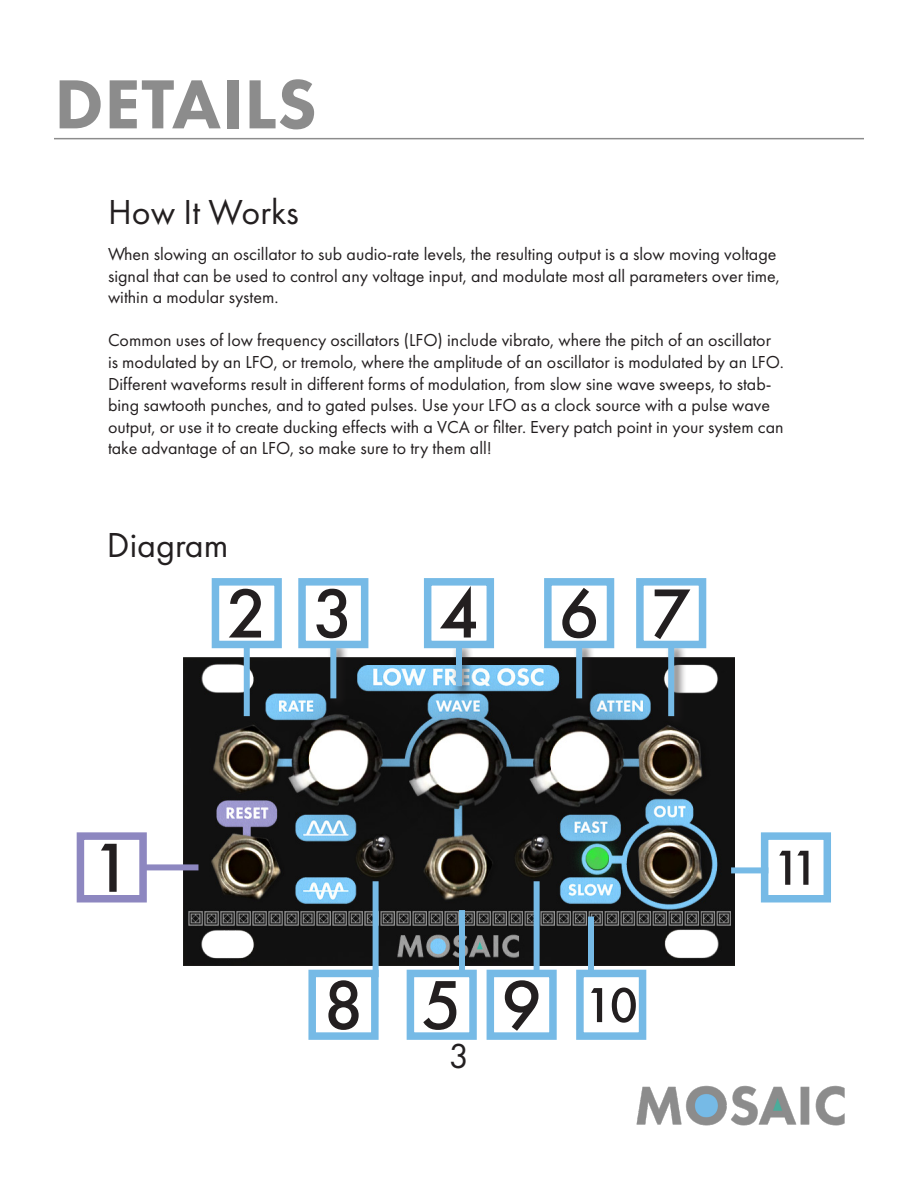
<style>
.page{position:relative;width:918px;height:1188px;background:#fff}
.page>*{position:absolute;margin:0;border:0;box-sizing:border-box;transform-origin:0 0}
.t1{font:500 72px "Futura PT";color:#231f20}
.t2{font:800 72px "Futura PT";letter-spacing:.01em;color:#8c8c8c}
.t3{font:500 51px "Futura PT";color:#231f20}
.t4{font:36px "Futura PT";color:#231f20}
.t5{font:18px/21.6px "Futura PT";color:#231f20}
</style>
<div class="page">
<hr style="left:54px;top:138px;width:810px;height:1px;background:#8c8c8c">
<img style="left:636px;top:1085px;width:209px;height:41px">
<img style="left:184px;top:658px;width:550px;height:307px">
<div style="left:77px;top:832px;width:70px;height:71px;border:8px solid #8d87c0"></div>
<div style="left:212px;top:578px;width:70px;height:70px;border:8px solid #76bae6"></div>
<div style="left:407px;top:970px;width:70px;height:70px;border:8px solid #76bae6"></div>
<div style="left:142px;top:864px;width:56px;height:6px;background:#8d87c0"></div>
<div style="left:244px;top:642px;width:6px;height:74px;background:#76bae6"></div>
<div style="left:327px;top:639px;width:22px;height:72px;background:#231f20;opacity:.75"></div>
<div style="left:330px;top:642px;width:6px;height:56px;background:#76bae6"></div>
<div style="left:451px;top:640px;width:22px;height:60px;background:#231f20;opacity:.75"></div>
<div style="left:456px;top:642px;width:6px;height:44px;background:#76bae6"></div>
<div style="left:459px;top:910px;width:6px;height:63px;background:#76bae6"></div>
<div style="left:298px;top:578px;width:70px;height:70px;border:8px solid #76bae6"></div>
<div style="left:424px;top:578px;width:70px;height:70px;border:8px solid #76bae6"></div>
<div style="left:308px;top:970px;width:71px;height:70px;border:8px solid #76bae6"></div>
<div style="left:373px;top:881px;width:6px;height:96px;background:#76bae6"></div>
<div style="left:573px;top:639px;width:22px;height:72px;background:#231f20;opacity:.75"></div>
<div style="left:576px;top:642px;width:6px;height:56px;background:#76bae6"></div>
<div style="left:544px;top:578px;width:70px;height:70px;border:8px solid #76bae6"></div>
<div style="left:665px;top:641px;width:22px;height:88px;background:#231f20;opacity:.75"></div>
<div style="left:668px;top:644px;width:6px;height:72px;background:#76bae6"></div>
<div style="left:636px;top:578px;width:70px;height:70px;border:8px solid #76bae6"></div>
<div style="left:487px;top:970px;width:70px;height:70px;border:8px solid #76bae6"></div>
<div style="left:534px;top:881px;width:6px;height:92px;background:#76bae6"></div>
<div style="left:576px;top:970px;width:70px;height:70px;border:8px solid #76bae6"></div>
<div style="left:588px;top:917px;width:6px;height:56px;background:#76bae6"></div>
<div style="left:761px;top:832px;width:70px;height:71px;border:8px solid #76bae6"></div>
<div style="left:731px;top:867px;width:37px;height:6px;background:#76bae6"></div>
<p class="t2" style="left:54px;top:59px;width:264px">DETAILS</p>
<p class="t4" style="left:108px;top:191px;width:192px">How It Works</p>
<p class="t5" style="left:108px;top:243px;width:673px">When slowing an oscillator to sub audio-rate levels, the resulting output is a slow moving voltage signal that can be used to control any voltage input, and modulate most all parameters over time, within a modular system.</p>
<p class="t5" style="left:108px;top:329px;width:677px">Common uses of low frequency oscillators (LFO) include vibrato, where the pitch of an oscillator is modulated by an LFO, or tremolo, where the amplitude of an oscillator is modulated by an LFO.<br>Different waveforms result in different forms of modulation, from slow sine wave sweeps, to stab&shy;bing sawtooth punches, and to gated pulses. Use your LFO as a clock source with a pulse wave output, or use it to create ducking effects with a VCA or filter. Every patch point in your system can take advantage of an LFO, so make sure to try them all!</p>
<p class="t4" style="left:107px;top:523px;width:123px">Diagram</p>
<p class="t1" style="left:226px;top:570px;width:42px">2</p>
<p class="t1" style="left:313px;top:570px;width:42px">3</p>
<p class="t1" style="left:439px;top:570px;width:42px">4</p>
<p class="t1" style="left:559px;top:570px;width:42px">6</p>
<p class="t1" style="left:651px;top:570px;width:42px">7</p>
<p class="t1" style="left:91px;top:824px;width:42px">1</p>
<p class="t1" style="left:323px;top:962px;width:42px">8</p>
<p class="t1" style="left:421px;top:962px;width:42px">5</p>
<p class="t4" style="left:449px;top:1035px;width:22px">3</p>
<p class="t1" style="left:501px;top:962px;width:42px">9</p>
<p class="t3" style="left:584px;top:974px;width:56px">10</p>
<p class="t3" style="left:772px;top:837px;width:49px">11</p>
</div>
